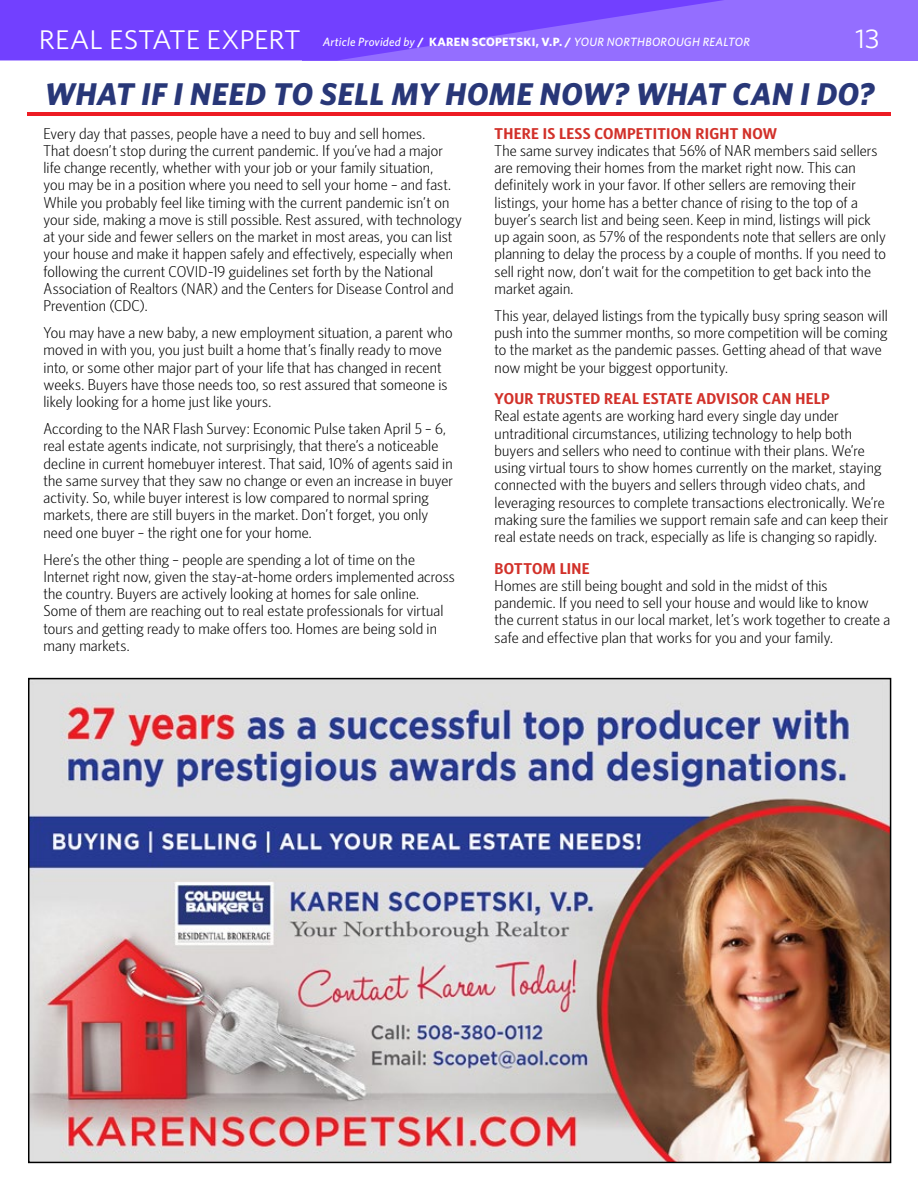
<style>
.page{position:relative;width:918px;height:1188px;background:#fff}
.page>*{position:absolute;margin:0;border:0;box-sizing:border-box;transform-origin:0 0}
.t1{font:italic 700 31.5px "Whitney";letter-spacing:.005em;color:#283778}
.t2{font:27px "Whitney";letter-spacing:-.005em;color:#fff;scale:1.05 1}
.t3{font:300 15.75px/17.2px "Whitney Condensed";letter-spacing:.005em;color:#000;scale:1.18 1}
.t4{font:600 15.75px "Whitney Condensed";letter-spacing:.015em;color:#d2312a;scale:1.18 1}
.t5{font:italic 500 12px "Whitney";letter-spacing:.02em;color:#fff}
.s1{font-weight:700;font-style:normal}
</style>
<div class="page">
<div style="left:302px;top:0;width:616px;height:60px;background:#946eff"></div>
<svg style="left:0;top:0;width:723px;height:60px;fill:#7240ff"></svg>
<hr style="left:27px;top:112px;width:864px;height:3px;background:#ed1c24">
<img style="left:31px;top:681px;width:857px;height:479px">
<h2 class="t2" style="left:39px;top:24px;width:251px">REAL ESTATE EXPERT</h2>
<p class="t5" style="left:323px;top:35px;width:429px">Article Provided by <span class="s1">/ KAREN SCOPETSKI, V.P. /</span> YOUR NORTHBOROUGH REALTOR</p>
<h2 class="t2" style="left:855px;top:23px;width:25px">13</h2>
<h1 class="t1" style="left:45px;top:75px;width:831px">WHAT IF I NEED TO SELL MY HOME NOW? WHAT CAN I DO?</h1>
<p class="t3" style="left:44px;top:125px;width:356px">Every day that passes, people have a need to buy and sell homes.<br>That doesn’t stop during the current pandemic. If you’ve had a major life change recently, whether with your job or your family situation,<br>you may be in a position where you need to sell your home – and fast.<br>While you probably feel like timing with the current pandemic isn’t on your side, making a move is still possible. Rest assured, with technology at your side and fewer sellers on the market in most areas, you can list your house and make it happen safely and effectively, especially when following the current COVID-19 guidelines set forth by the National Association of Realtors (NAR) and the Centers for Disease Control and Prevention (CDC).</p>
<p class="t3" style="left:44px;top:324px;width:348px">You may have a new baby, a new employment situation, a parent who moved in with you, you just built a home that’s finally ready to move into, or some other major part of your life that has changed in recent weeks. Buyers have those needs too, so rest assured that someone is likely looking for a home just like yours.</p>
<p class="t3" style="left:44px;top:420px;width:348px">According to the NAR Flash Survey: Economic Pulse taken April 5 – 6, real estate agents indicate, not surprisingly, that there’s a noticeable decline in current homebuyer interest. That said, 10% of agents said in the same survey that they saw no change or even an increase in buyer activity. So, while buyer interest is low compared to normal spring markets, there are still buyers in the market. Don’t forget, you only need one buyer – the right one for your home.</p>
<p class="t3" style="left:44px;top:550px;width:350px">Here’s the other thing – people are spending a lot of time on the Internet right now, given the stay-at-home orders implemented across the country. Buyers are actively looking at homes for sale online.<br>Some of them are reaching out to real estate professionals for virtual tours and getting ready to make offers too. Homes are being sold in many markets.</p>
<p class="t4" style="left:495px;top:124px;width:241px">THERE IS LESS COMPETITION RIGHT NOW</p>
<p class="t3" style="left:495px;top:142px;width:333px">The same survey indicates that 56% of NAR members said sellers are removing their homes from the market right now. This can definitely work in your favor. If other sellers are removing their listings, your home has a better chance of rising to the top of a buyer’s search list and being seen. Keep in mind, listings will pick up again soon, as 57% of the respondents note that sellers are only planning to delay the process by a couple of months. If you need to sell right now, don’t wait for the competition to get back into the market again.</p>
<p class="t3" style="left:495px;top:307px;width:335px">This year, delayed listings from the typically busy spring season will push into the summer months, so more competition will be coming to the market as the pandemic passes. Getting ahead of that wave now might be your biggest opportunity.</p>
<p class="t4" style="left:495px;top:390px;width:285px">YOUR TRUSTED REAL ESTATE ADVISOR CAN HELP</p>
<p class="t3" style="left:495px;top:407px;width:335px">Real estate agents are working hard every single day under untraditional circumstances, utilizing technology to help both buyers and sellers who need to continue with their plans. We’re using virtual tours to show homes currently on the market, staying connected with the buyers and sellers through video chats, and leveraging resources to complete transactions electronically. We’re making sure the families we support remain safe and can keep their real estate needs on track, especially as life is changing so rapidly.</p>
<p class="t4" style="left:495px;top:559px;width:82px">BOTTOM LINE</p>
<p class="t3" style="left:495px;top:577px;width:337px">Homes are still being bought and sold in the midst of this pandemic. If you need to sell your house and would like to know the current status in our local market, let’s work together to create a safe and effective plan that works for you and your family.</p>
</div>
